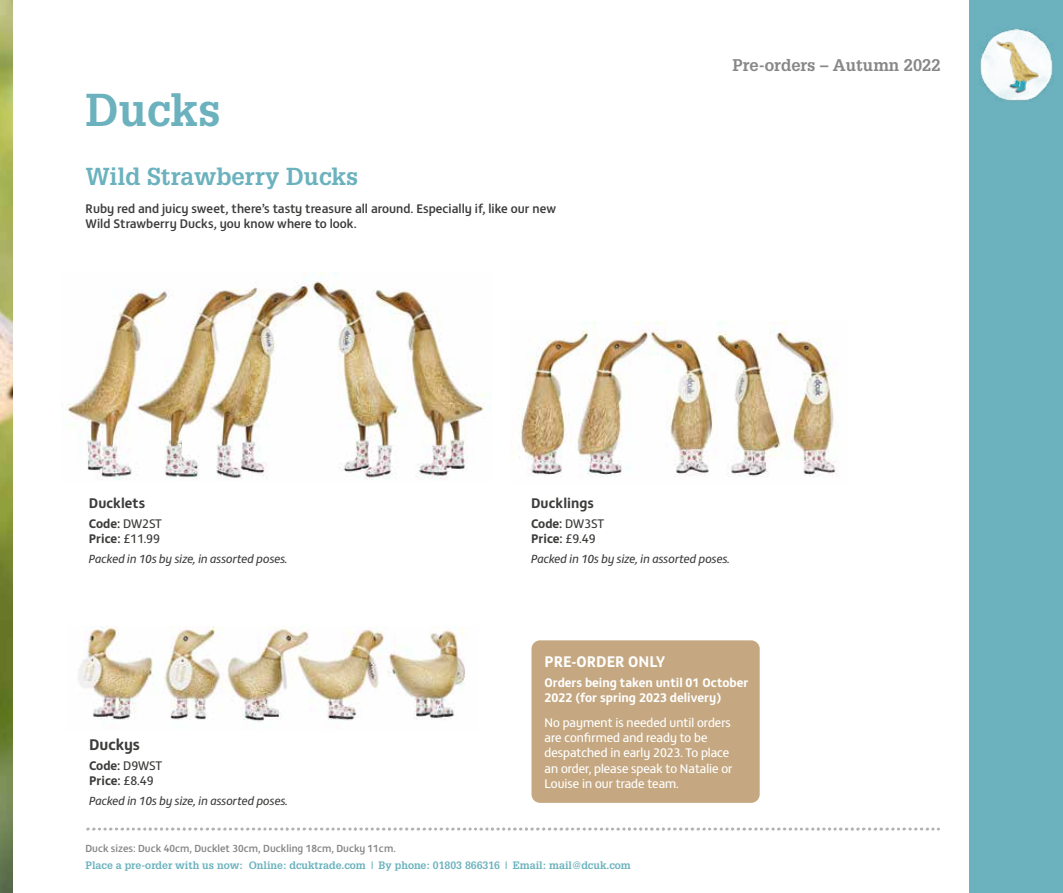
<style>
.page{position:relative;width:1063px;height:893px;background:#fff}
.page>*{position:absolute;margin:0;border:0;box-sizing:border-box;transform-origin:0 0}
.t1{font:700 45px "Glypha LT Std";color:#6bb2be}
.t2{font:700 24px "Glypha LT Std";color:#6bb2be}
.t3{font:700 16.5px "Glypha LT Std";color:#878787}
.t4{font:700 15.75px "FS Matthew";color:#fff}
.t5{font:700 15.75px "FS Matthew";color:#3c3c3b}
.t6{font:700 14.25px "FS Matthew";color:#3c3c3b}
.t7{font:12.75px/15.3px "FS Matthew";color:#fff}
.t8{font:500 12.75px/15.3px "FS Matthew";color:#3c3c3b}
.t9{font:700 12.75px/15.3px "FS Matthew";color:#3c3c3b}
.t10{font:700 12.75px/15.3px "FS Matthew";color:#fff}
.t11{font:italic 12px "FS Matthew";color:#3c3c3b}
.t12{font:700 10.5px "Glypha LT Std";color:#6bb2be}
.t13{font:500 10.5px "FS Matthew";color:#878787}
.s1{font-weight:400}
</style>
<div class="page">
<img style="left:0;top:0;width:13px;height:893px">
<div style="left:969px;top:0;width:94px;height:893px;background:#6bb2be"></div>
<svg style="left:86px;top:827px;width:854px;height:4px"></svg>
<img style="left:980px;top:29px;width:73px;height:73px">
<img style="left:990px;top:33px;width:49px;height:63px">
<img style="left:62px;top:273px;width:429px;height:207px">
<img style="left:519px;top:322px;width:319px;height:155px">
<img style="left:78px;top:627px;width:387px;height:95px">
<div style="left:531px;top:640px;width:229px;height:163px;background:#c5a881;border-radius:9px"></div>
<h1 class="t1" style="left:86px;top:82px;width:137px">Ducks</h1>
<h2 class="t2" style="left:86px;top:162px;width:274px">Wild Strawberry Ducks</h2>
<p class="t8" style="left:86px;top:200px;width:472px">Ruby red and juicy sweet, there’s tasty treasure all around. Especially if, like our new<br>Wild Strawberry Ducks, you know where to look.</p>
<p class="t3" style="left:732px;top:55px;width:210px">Pre-orders – Autumn 2022</p>
<p class="t6" style="left:89px;top:492px;width:58px">Ducklets</p>
<p class="t9" style="left:89px;top:514px;width:75px">Code: <span class="s1">DW2ST<br></span>Price: <span class="s1">£11.99</span></p>
<p class="t11" style="left:89px;top:550px;width:200px">Packed in 10s by size, in assorted poses.</p>
<p class="t5" style="left:89px;top:732px;width:52px">Duckys</p>
<p class="t9" style="left:89px;top:756px;width:74px">Code: <span class="s1">D9WST<br></span>Price: <span class="s1">£8.49</span></p>
<p class="t11" style="left:89px;top:792px;width:200px">Packed in 10s by size, in assorted poses.</p>
<p class="t6" style="left:531px;top:492px;width:64px">Ducklings</p>
<p class="t9" style="left:531px;top:514px;width:75px">Code: <span class="s1">DW3ST<br></span>Price: <span class="s1">£9.49</span></p>
<p class="t11" style="left:531px;top:550px;width:200px">Packed in 10s by size, in assorted poses.</p>
<p class="t4" style="left:545px;top:649px;width:122px">PRE-ORDER ONLY</p>
<p class="t10" style="left:545px;top:674px;width:205px">Orders being taken until 01 October<br>2022 (for spring 2023 delivery)</p>
<p class="t7" style="left:545px;top:714px;width:189px">No payment is needed until orders are confirmed and ready to be despatched in early 2023. To place an order, please speak to Natalie or<br>Louise in our trade team.</p>
<p class="t13" style="left:85px;top:840px;width:312px">Duck sizes: Duck 40cm, Ducklet 30cm, Duckling 18cm, Ducky 11cm.</p>
<p class="t12" style="left:85px;top:859px;width:547px">Place a pre-order with us now: Online: dcuktrade.com | By phone: 01803 866316 | Email: mail@dcuk.com</p>
</div>
